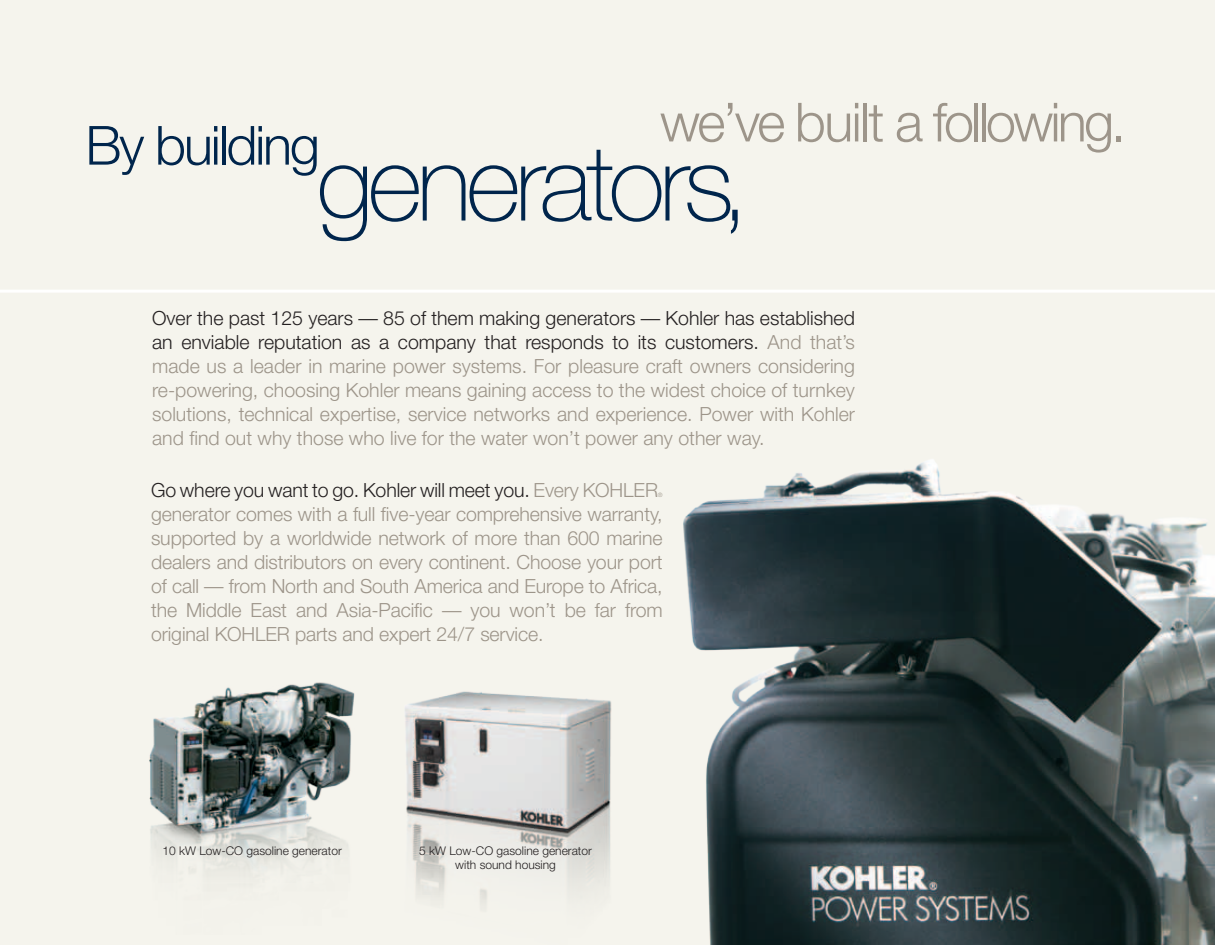
<style>
.page{position:relative;width:1215px;height:945px;background:#f5f4ed}
.page>*{position:absolute;margin:0;border:0;box-sizing:border-box;transform-origin:0 0}
.t1{font:100 105px "Helvetica Neue";letter-spacing:-.05em;color:#00254c}
.t2{font:300 54px "Helvetica Neue";letter-spacing:-.05em;color:#9d958a}
.t3{font:300 54px "Helvetica Neue";letter-spacing:-.04em;color:#00254c}
.t4{font:300 19.5px/24px "Helvetica Neue";letter-spacing:-.005em;color:#9d958a;text-align:justify}
.t5{font:300 19.5px "Helvetica Neue";letter-spacing:-.005em;color:#231f20}
.t6{font:300 12px/13.5px "Helvetica Neue";color:#231f20;text-align:center}
.t7{font:300 6px "Helvetica Neue";color:#9d958a}
.s1{color:#231f20}
.s2{color:#9d958a}
</style>
<div class="page">
<hr style="left:0;top:290px;width:1215px;height:3px;background:#fff">
<img style="left:149px;top:682px;width:206px;height:194px">
<img style="left:405px;top:691px;width:207px;height:214px">
<img style="left:683px;top:459px;width:532px;height:486px">
<h2 class="t2" style="left:660px;top:89px;width:468px">we’ve built a following.</h2>
<h2 class="t3" style="left:86px;top:112px;width:236px">By building</h2>
<h1 class="t1" style="left:316px;top:123px;width:435px">generators,</h1>
<p class="t4" style="left:152px;top:305px;width:704px"><span class="s1">Over the past 125 years — 85 of them making generators — Kohler has established an enviable reputation as a company that responds to its customers.</span> And that’s made us a leader in marine power systems. For pleasure craft owners considering re-powering, choosing Kohler means gaining access to the widest choice of turnkey solutions, technical expertise, service networks and experience. Power with Kohler and find out why those who live for the water won’t power any other way.</p>
<p class="t5" style="left:151px;top:478px;width:508px">Go where you want to go. Kohler will meet you. <span class="s2">Every KOHLER</span></p>
<p class="t7" style="left:658px;top:491px;width:6px">®</p>
<p class="t4" style="left:151px;top:502px;width:513px">generator comes with a full five-year comprehensive warranty, supported by a worldwide network of more than 600 marine dealers and distributors on every continent. Choose your port of call — from North and South America and Europe to Africa, the Middle East and Asia-Pacific — you won’t be far from original KOHLER parts and expert 24/7 service.</p>
<p class="t6" style="left:162px;top:844px;width:181px">10 kW Low-CO gasoline generator</p>
<p class="t6" style="left:419px;top:844px;width:174px">5 kW Low-CO gasoline generator with sound housing</p>
</div>
